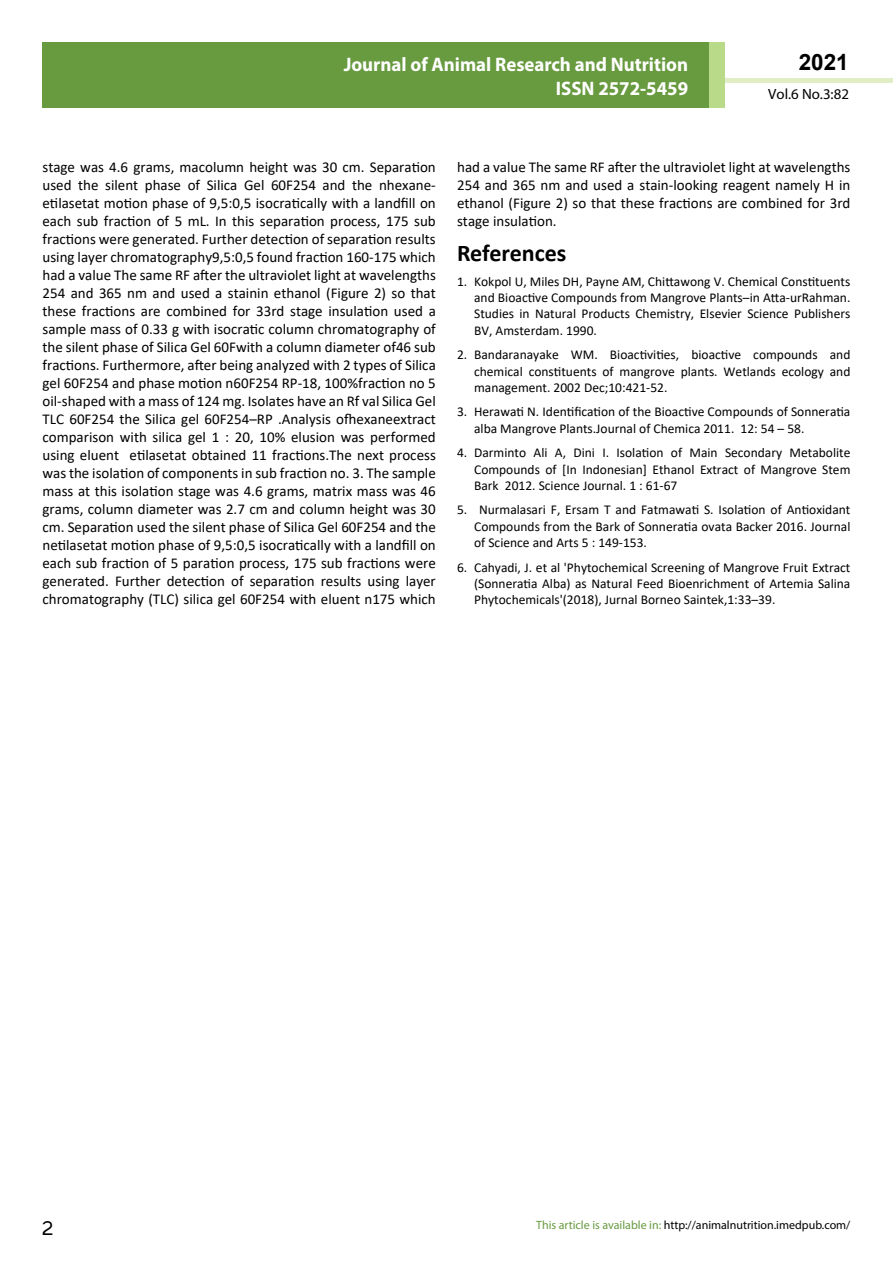
<style>
.page{position:relative;width:893px;height:1263px;background:#fff}
.page>*{position:absolute;margin:0;border:0;box-sizing:border-box;transform-origin:0 0}
.t1{font:25.5px "Tunga";color:#000}
.t2{font:700 24px "Calibri";color:#000}
.t3{font:700 22.5px "Arial";color:#000}
.t4{font:700 19.65px/23.5px "Myriad Pro";color:#fff;text-align:right;scale:.96 1}
.t5{font:700 18px/21.6px "Myriad Pro";color:#fff;text-align:right;scale:.96 1}
.t6{font:15px/18px "Calibri";color:#000;text-align:justify}
.t7{font:14.85px "Myriad Pro";color:#000}
.t8{font:13.5px/16.2px "Calibri";color:#000;text-align:justify}
.t9{font:12px "Myriad Pro";color:#000}
.s1{color:#689a40}
</style>
<div class="page">
<hr style="left:725px;top:78px;width:168px;height:4px;background:#e1eec5">
<div style="left:43px;top:42px;width:666px;height:66px;background:#689a40"></div>
<div style="left:709px;top:42px;width:16px;height:66px;background:#b9da89"></div>
<p class="t5" style="left:517px;top:53px;width:198px">ARCHIVOS DE MEDICINA<br>ISSN 1698-9465</p>
<h3 class="t3" style="left:799px;top:46px;width:52px">2021</h3>
<h3 class="t4" style="left:344px;top:52px;width:360px">Journal of Animal Research and Nutrition<br>ISSN 2572-5459</h3>
<p class="t7" style="left:768px;top:84px;width:82px">Vol.6 No.3:82</p>
<p class="t6" style="left:43px;top:158px;width:395px">stage was 4.6 grams, macolumn height was 30 cm. Separation used the silent phase of Silica Gel 60F254 and the nhexane&shy;etilasetat motion phase of 9,5:0,5 isocratically with a landfill on each sub fraction of 5 mL. In this separation process, 175 sub fractions were generated. Further detection of separation results using layer chromatography9,5:0,5 found fraction 160-175 which had a value The same RF after the ultraviolet light at wavelengths 254 and 365 nm and used a stainin ethanol (Figure 2) so that these fractions are combined for 33rd stage insulation used a sample mass of 0.33 g with isocratic column chromatography of the silent phase of Silica Gel 60Fwith a column diameter of46 sub fractions. Furthermore, after being analyzed with 2 types of Silica gel 60F254 and phase motion n60F254 RP-18, 100%fraction no 5 oil-shaped with a mass of 124 mg. Isolates have an Rf val Silica Gel TLC 60F254 the Silica gel 60F254–RP .Analysis ofhexaneextract comparison with silica gel 1 : 20, 10% elusion was performed using eluent etilasetat obtained 11 fractions.The next process was the isolation of components in sub fraction no. 3. The sample mass at this isolation stage was 4.6 grams, matrix mass was 46 grams, column diameter was 2.7 cm and column height was 30 cm. Separation used the silent phase of Silica Gel 60F254 and the netilasetat motion phase of 9,5:0,5 isocratically with a landfill on each sub fraction of 5 paration process, 175 sub fractions were generated. Further detection of separation results using layer chromatography (TLC) silica gel 60F254 with eluent n175 which</p>
<p class="t6" style="left:457px;top:158px;width:395px">had a value The same RF after the ultraviolet light at wavelengths 254 and 365 nm and used a stain-looking reagent namely H in ethanol (Figure 2) so that these fractions are combined for 3rd stage insulation.</p>
<h2 class="t2" style="left:457px;top:236px;width:111px">References</h2>
<p class="t8" style="left:474px;top:273px;width:378px;text-indent:-17px">1. Kokpol U, Miles DH, Payne AM, Chittawong V. Chemical Constituents and Bioactive Compounds from Mangrove Plants–in Atta-urRahman.<br>Studies in Natural Products Chemistry, Elsevier Science Publishers BV, Amsterdam. 1990.</p>
<p class="t8" style="left:474px;top:346px;width:378px;text-indent:-17px">2. Bandaranayake WM. Bioactivities, bioactive compounds and chemical constituents of mangrove plants. Wetlands ecology and management. 2002 Dec;10:421-52.</p>
<p class="t8" style="left:474px;top:403px;width:378px;text-indent:-17px">3. Herawati N. Identification of the Bioactive Compounds of Sonneratia alba Mangrove Plants.Journal of Chemica 2011. 12: 54 – 58.</p>
<p class="t8" style="left:474px;top:444px;width:378px;text-indent:-17px">4. Darminto Ali A, Dini I. Isolation of Main Secondary Metabolite Compounds of [In Indonesian] Ethanol Extract of Mangrove Stem Bark 2012. Science Journal. 1 : 61-67</p>
<p class="t8" style="left:474px;top:502px;width:378px;text-indent:-17px">5. Nurmalasari F, Ersam T and Fatmawati S. Isolation of Antioxidant Compounds from the Bark of Sonneratia ovata Backer 2016. Journal of Science and Arts 5 : 149-153.</p>
<p class="t8" style="left:474px;top:559px;width:378px;text-indent:-17px">6. Cahyadi, J. et al 'Phytochemical Screening of Mangrove Fruit Extract (Sonneratia Alba) as Natural Feed Bioenrichment of Artemia Salina Phytochemicals'(2018), Jurnal Borneo Saintek,1:33–39.</p>
<h1 class="t1" style="left:42px;top:1211px;width:13px">2</h1>
<p class="t9" style="left:536px;top:1218px;width:316px"><span class="s1">This article is available in:</span> http://animalnutrition.imedpub.com/</p>
</div>
